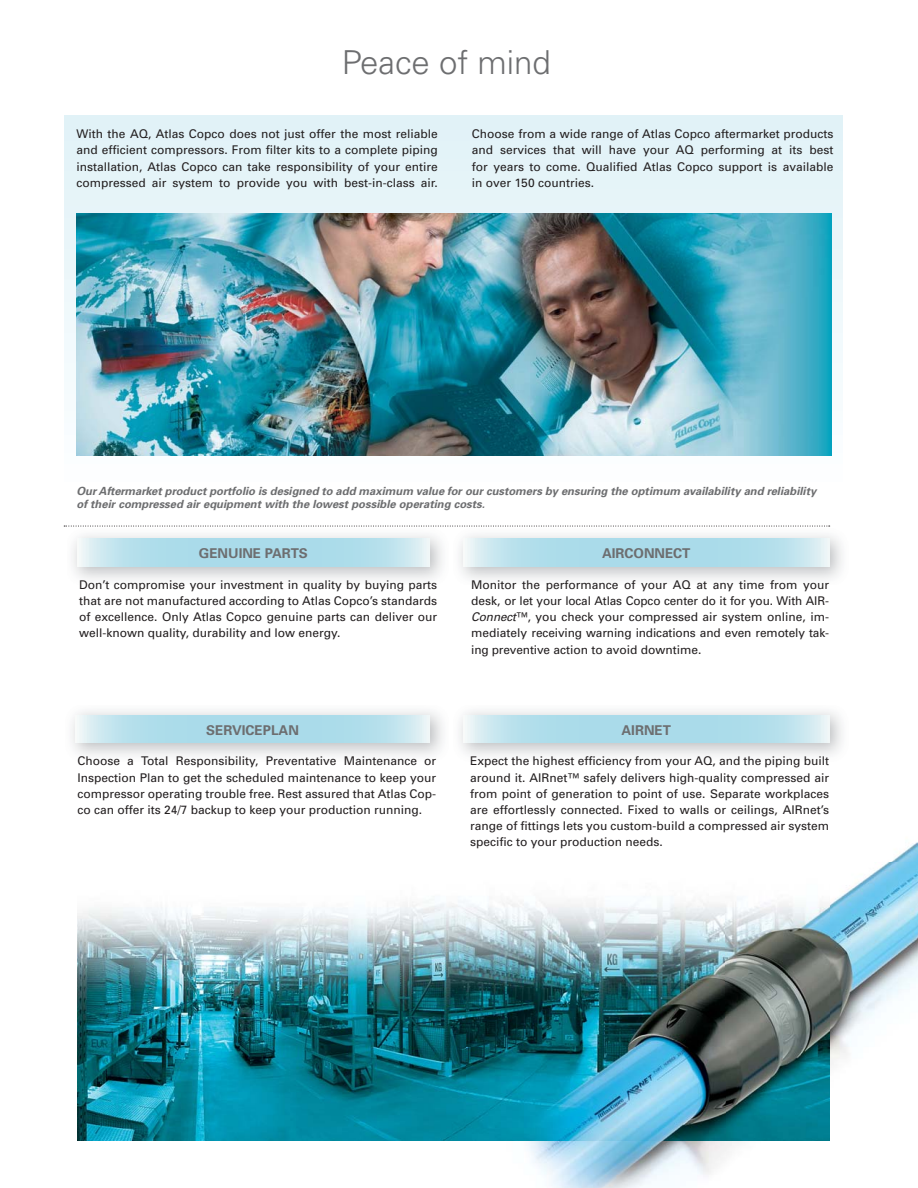
<style>
.page{position:relative;width:918px;height:1188px;background:#fff}
.page>*{position:absolute;margin:0;border:0;box-sizing:border-box;transform-origin:0 0}
.t1{font:300 33px "Univers";color:#6d6e70}
.t2{font:700 13.5px "Univers";color:#6d6e70}
.t3{font:12px/16.2px "Univers";color:#231f20;text-align:justify}
.t4{font:italic 700 11.25px/13.5px "Univers";color:#6d6e70}
.s1{font-style:italic}
</style>
<div class="page">
<img style="left:842px;top:156px;width:1px;height:226px">
<div style="left:64px;top:116px;width:778px;height:376px;background:linear-gradient(to bottom,#d8edf3,#f7fbfd)"></div>
<img style="left:77px;top:214px;width:755px;height:242px">
<img style="left:77px;top:901px;width:752px;height:239px">
<img style="left:887px;top:842px;width:31px;height:21px">
<img style="left:829px;top:863px;width:89px;height:278px">
<img style="left:466px;top:1105px;width:363px;height:83px">
<svg style="left:77px;top:539px;width:352px;height:27px;background:#b6dfec"></svg>
<svg style="left:463px;top:539px;width:366px;height:27px;background:#b6dfec"></svg>
<svg style="left:76px;top:715px;width:353px;height:28px;background:#b6dfec"></svg>
<svg style="left:463px;top:715px;width:366px;height:28px;background:#b6dfec"></svg>
<svg style="left:64px;top:526px;width:766px;height:1px"></svg>
<h1 class="t1" style="left:342px;top:51px;width:211px">Peace of mind</h1>
<p class="t3" style="left:77px;top:127px;width:363px">With the AQ, Atlas Copco does not just offer the most reliable and efficient compressors. From filter kits to a complete piping installation, Atlas Copco can take responsibility of your entire compressed air system to provide you with best-in-class air.</p>
<p class="t3" style="left:472px;top:127px;width:363px">Choose from a wide range of Atlas Copco aftermarket products and services that will have your AQ performing at its best for years to come. Qualified Atlas Copco support is available in over 150 countries.</p>
<p class="t4" style="left:77px;top:485px;width:741px">Our Aftermarket product portfolio is designed to add maximum value for our customers by ensuring the optimum availability and reliability of their compressed air equipment with the lowest possible operating costs.</p>
<p class="t2" style="left:199px;top:548px;width:111px">GENUINE PARTS</p>
<p class="t2" style="left:602px;top:548px;width:90px">AIRCONNECT</p>
<p class="t3" style="left:79px;top:578px;width:359px">Don’t compromise your investment in quality by buying parts that are not manufactured according to Atlas Copco’s standards of excellence. Only Atlas Copco genuine parts can deliver our well-known quality, durability and low energy.</p>
<p class="t3" style="left:471px;top:578px;width:359px">Monitor the performance of your AQ at any time from your desk, or let your local Atlas Copco center do it for you. With AIR-<span class="s1">Connect</span>™, you check your compressed air system online, im&shy;mediately receiving warning indications and even remotely tak&shy;ing preventive action to avoid downtime.</p>
<p class="t2" style="left:206px;top:725px;width:94px">SERVICEPLAN</p>
<p class="t2" style="left:622px;top:725px;width:51px">AIRNET</p>
<p class="t3" style="left:77px;top:754px;width:360px">Choose a Total Responsibility, Preventative Maintenance or Inspection Plan to get the scheduled maintenance to keep your compressor operating trouble free. Rest assured that Atlas Cop&shy;co can offer its 24/7 backup to keep your production running.</p>
<p class="t3" style="left:470px;top:754px;width:360px">Expect the highest efficiency from your AQ, and the piping built around it. AIRnet™ safely delivers high-quality compressed air from point of generation to point of use. Separate workplaces are effortlessly connected. Fixed to walls or ceilings, AIRnet’s range of fittings lets you custom-build a compressed air system specific to your production needs.</p>
</div>
